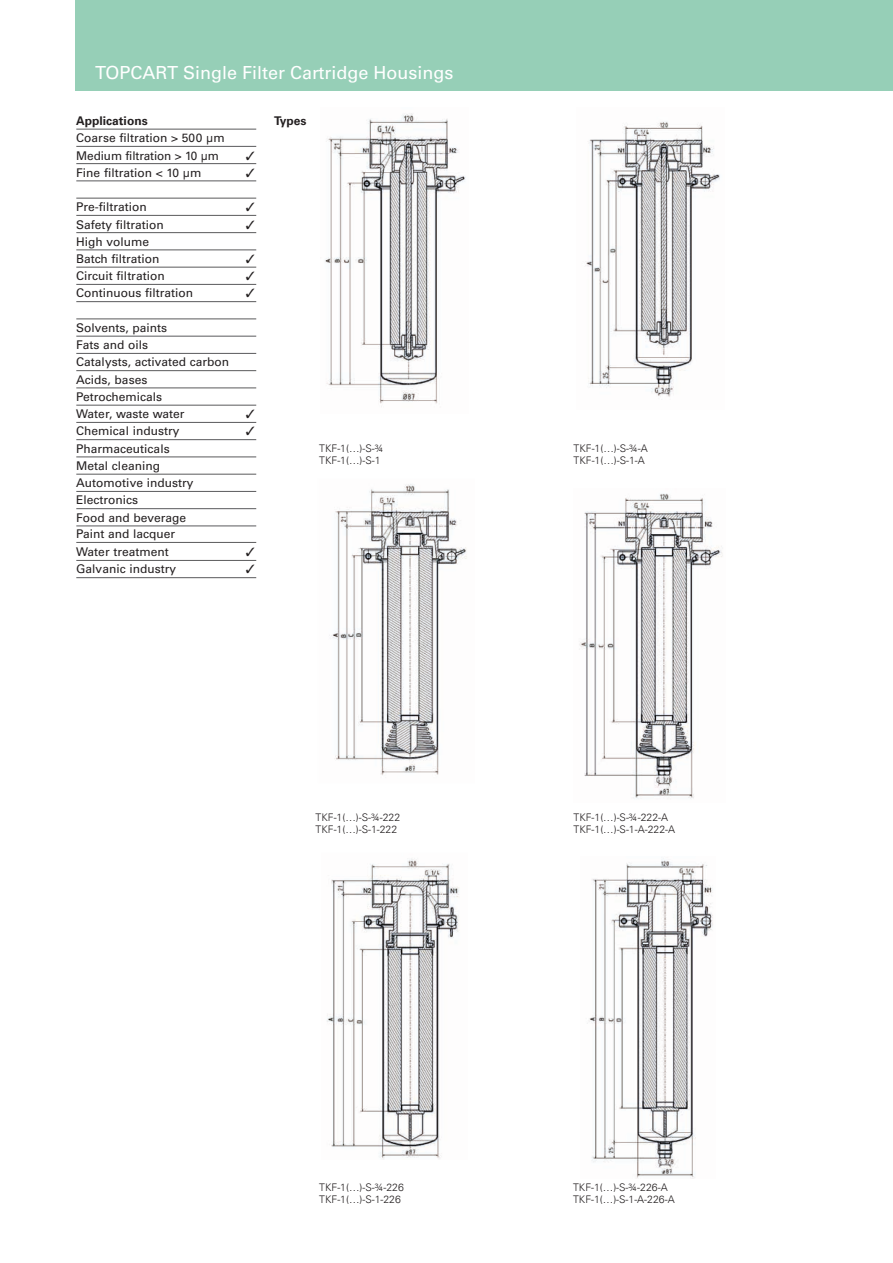
<style>
.page{position:relative;width:893px;height:1263px;background:#fff}
.page>*{position:absolute;margin:0;border:0;box-sizing:border-box;transform-origin:0 0}
.t1{font:18px "Univers LT Std";color:#fff}
.t2{font:12px/17.2px "Univers LT Std";color:#231f20}
.t3{font:700 12px "Univers LT";color:#231f20}
.t4{font:700 12px "Univers LT Std";color:#231f20}
.t5{font:300 10.5px/12px "Univers LT";color:#231f20}
</style>
<div class="page">
<div style="left:75px;top:0;width:818px;height:90px;background:#96cfb7"></div>
<hr style="left:76px;top:129px;width:180px;height:1px;background:#5a5a5c">
<hr style="left:76px;top:146px;width:180px;height:1px;background:#5a5a5c">
<hr style="left:76px;top:163px;width:180px;height:1px;background:#5a5a5c">
<hr style="left:76px;top:180px;width:180px;height:1px;background:#5a5a5c">
<hr style="left:76px;top:198px;width:180px;height:1px;background:#5a5a5c">
<hr style="left:76px;top:215px;width:180px;height:1px;background:#5a5a5c">
<hr style="left:76px;top:232px;width:180px;height:1px;background:#5a5a5c">
<hr style="left:76px;top:249px;width:180px;height:1px;background:#5a5a5c">
<hr style="left:76px;top:267px;width:180px;height:1px;background:#5a5a5c">
<hr style="left:76px;top:284px;width:180px;height:1px;background:#5a5a5c">
<hr style="left:76px;top:301px;width:180px;height:1px;background:#5a5a5c">
<hr style="left:76px;top:318px;width:180px;height:1px;background:#5a5a5c">
<hr style="left:76px;top:336px;width:180px;height:1px;background:#5a5a5c">
<hr style="left:76px;top:353px;width:180px;height:1px;background:#5a5a5c">
<hr style="left:76px;top:370px;width:180px;height:1px;background:#5a5a5c">
<hr style="left:76px;top:387px;width:180px;height:1px;background:#5a5a5c">
<hr style="left:76px;top:405px;width:180px;height:1px;background:#5a5a5c">
<hr style="left:76px;top:422px;width:180px;height:1px;background:#5a5a5c">
<hr style="left:76px;top:439px;width:180px;height:1px;background:#5a5a5c">
<hr style="left:76px;top:456px;width:180px;height:1px;background:#5a5a5c">
<hr style="left:76px;top:474px;width:180px;height:1px;background:#5a5a5c">
<hr style="left:76px;top:491px;width:180px;height:1px;background:#5a5a5c">
<hr style="left:76px;top:508px;width:180px;height:1px;background:#5a5a5c">
<hr style="left:76px;top:525px;width:180px;height:1px;background:#5a5a5c">
<hr style="left:76px;top:542px;width:180px;height:1px;background:#5a5a5c">
<hr style="left:76px;top:560px;width:180px;height:1px;background:#5a5a5c">
<hr style="left:76px;top:577px;width:180px;height:1px;background:#5a5a5c">
<img style="left:585px;top:121px;width:135px;height:276px">
<img style="left:331px;top:484px;width:136px;height:291px">
<img style="left:579px;top:493px;width:144px;height:306px">
<img style="left:587px;top:860px;width:126px;height:318px">
<img style="left:327px;top:859px;width:132px;height:300px">
<img style="left:325px;top:113px;width:141px;height:291px">
<h1 class="t1" style="left:95px;top:61px;width:360px">TOPCART Single Filter Cartridge Housings</h1>
<p class="t4" style="left:274px;top:114px;width:34px">Types</p>
<p class="t3" style="left:76px;top:114px;width:73px">Applications</p>
<p class="t2" style="left:76px;top:129px;width:150px">Coarse filtration &gt; 500 µm<br>Medium filtration &gt; 10 µm</p>
<p class="t2" style="left:76px;top:164px;width:127px">Fine filtration &lt; 10 µm</p>
<p class="t2" style="left:76px;top:198px;width:72px">Pre-filtration</p>
<p class="t2" style="left:76px;top:216px;width:89px">Safety filtration</p>
<p class="t2" style="left:76px;top:233px;width:85px">High volume<br>Batch filtration</p>
<p class="t2" style="left:76px;top:267px;width:90px">Circuit filtration</p>
<p class="t2" style="left:76px;top:285px;width:118px">Continuous filtration</p>
<p class="t2" style="left:76px;top:319px;width:154px">Solvents, paints<br>Fats and oils<br>Catalysts, activated carbon<br>Acids, bases<br>Petrochemicals<br>Water, waste water</p>
<p class="t2" style="left:76px;top:423px;width:105px">Chemical industry</p>
<p class="t2" style="left:76px;top:440px;width:119px">Pharmaceuticals<br>Metal cleaning<br>Automotive industry<br>Electronics<br>Food and beverage<br>Paint and lacquer</p>
<p class="t2" style="left:76px;top:543px;width:94px">Water treatment</p>
<p class="t2" style="left:76px;top:561px;width:101px">Galvanic industry</p>
<p class="t5" style="left:319px;top:443px;width:66px">TKF-1(…)-S-¾<br>TKF-1(…)-S-1</p>
<p class="t5" style="left:574px;top:443px;width:76px">TKF-1(…)-S-¾-A<br>TKF-1(…)-S-1-A</p>
<p class="t5" style="left:316px;top:812px;width:86px">TKF-1(…)-S-¾-222<br>TKF-1(…)-S-1-222</p>
<p class="t5" style="left:573px;top:812px;width:103px">TKF-1(…)-S-¾-222-A<br>TKF-1(…)-S-1-A-222-A</p>
<p class="t5" style="left:319px;top:1182px;width:86px">TKF-1(…)-S-¾-226<br>TKF-1(…)-S-1-226</p>
<p class="t5" style="left:573px;top:1182px;width:103px">TKF-1(…)-S-¾-226-A<br>TKF-1(…)-S-1-A-226-A</p>
</div>
